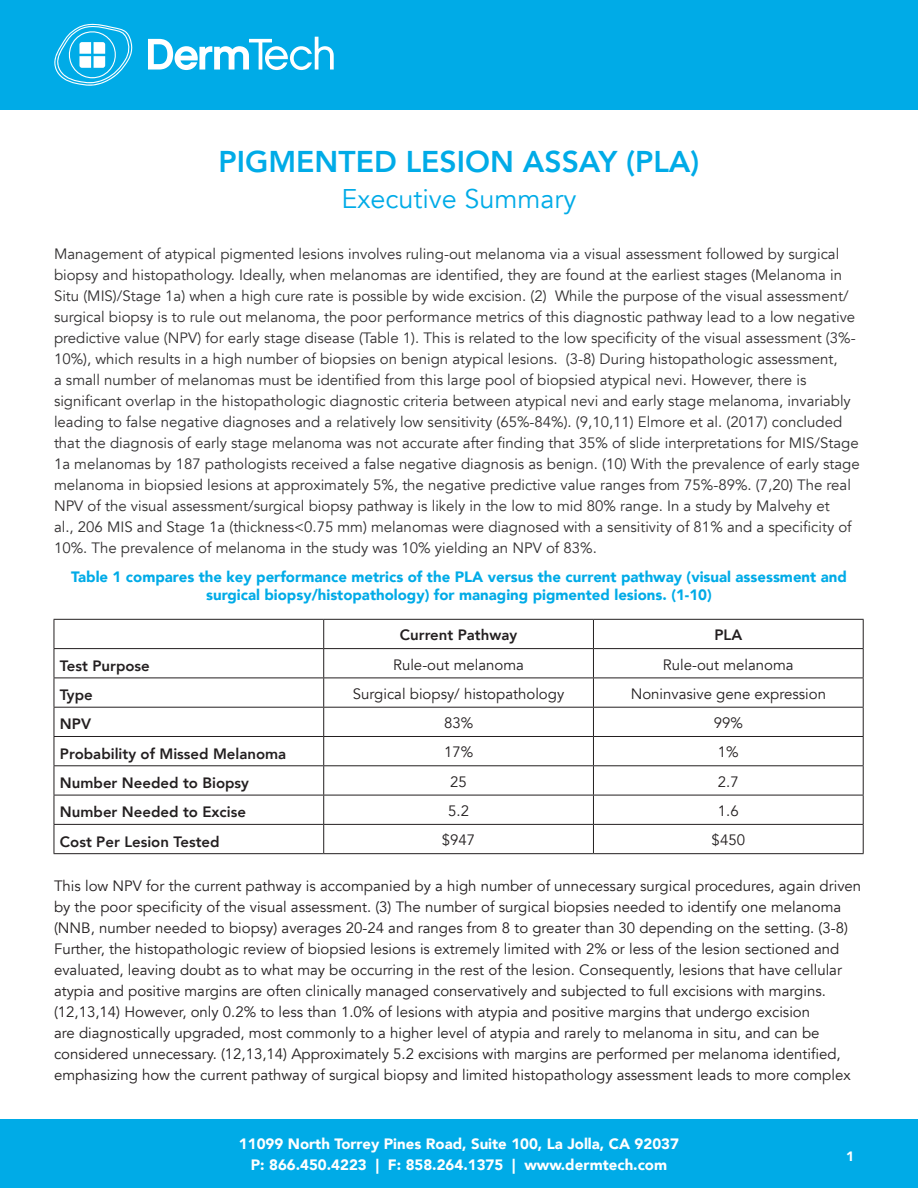
<style>
.page{position:relative;width:918px;height:1188px;background:#fff}
.page>*{position:absolute;margin:0;border:0;box-sizing:border-box;transform-origin:0 0}
.t1{font:800 30px "Avenir";color:#00abe7}
.t2{font:27px "Avenir";color:#00abe7}
.t3{font:15px/21px "Avenir";color:#312f30}
.t4{font:15px/21px "Avenir";color:#231f20}
.t5{font:900 15px/18px "Avenir";color:#00abe7;text-align:center}
.t6{font:800 15px "Avenir";color:#231f20}
.t7{font:900 15px/21px "Avenir";color:#fff;text-align:center}
.t8{font:900 13.5px "Avenir";color:#fff}
</style>
<div class="page">
<div style="left:0;top:1119px;width:918px;height:69px;background:#00abe7"></div>
<div style="left:0;top:0;width:918px;height:109px;background:#00abe7"></div>
<hr style="left:54px;top:619px;width:270px;height:1px;background:#231f20">
<hr style="left:324px;top:619px;width:269px;height:1px;background:#231f20">
<hr style="left:593px;top:619px;width:271px;height:1px;background:#231f20">
<hr style="left:54px;top:648px;width:270px;height:1px;background:#231f20">
<hr style="left:324px;top:648px;width:269px;height:1px;background:#231f20">
<hr style="left:593px;top:648px;width:271px;height:1px;background:#231f20">
<hr style="left:54px;top:678px;width:270px;height:1px;background:#231f20">
<hr style="left:324px;top:678px;width:269px;height:1px;background:#231f20">
<hr style="left:593px;top:678px;width:271px;height:1px;background:#231f20">
<hr style="left:54px;top:707px;width:270px;height:1px;background:#231f20">
<hr style="left:324px;top:707px;width:269px;height:1px;background:#231f20">
<hr style="left:593px;top:707px;width:271px;height:1px;background:#231f20">
<hr style="left:54px;top:736px;width:270px;height:1px;background:#231f20">
<hr style="left:324px;top:736px;width:269px;height:1px;background:#231f20">
<hr style="left:593px;top:736px;width:271px;height:1px;background:#231f20">
<hr style="left:54px;top:765px;width:270px;height:1px;background:#231f20">
<hr style="left:324px;top:765px;width:269px;height:1px;background:#231f20">
<hr style="left:593px;top:765px;width:271px;height:1px;background:#231f20">
<hr style="left:54px;top:795px;width:270px;height:1px;background:#231f20">
<hr style="left:324px;top:795px;width:269px;height:1px;background:#231f20">
<hr style="left:593px;top:795px;width:271px;height:1px;background:#231f20">
<hr style="left:54px;top:824px;width:270px;height:1px;background:#231f20">
<svg style="left:54px;top:620px;width:1px;height:233px"></svg>
<hr style="left:324px;top:824px;width:269px;height:1px;background:#231f20">
<svg style="left:323px;top:620px;width:1px;height:233px"></svg>
<hr style="left:593px;top:824px;width:271px;height:1px;background:#231f20">
<svg style="left:593px;top:620px;width:1px;height:233px"></svg>
<svg style="left:863px;top:620px;width:1px;height:233px"></svg>
<hr style="left:54px;top:853px;width:270px;height:1px;background:#231f20">
<hr style="left:324px;top:853px;width:269px;height:1px;background:#231f20">
<hr style="left:593px;top:853px;width:271px;height:1px;background:#231f20">
<svg style="left:148px;top:37px;width:186px;height:33px"></svg>
<svg style="left:54px;top:23px;width:79px;height:63px"></svg>
<p class="t1" style="left:218px;top:138px;width:483px">PIGMENTED LESION ASSAY (PLA)</p>
<p class="t2" style="left:341px;top:182px;width:237px">Executive Summary</p>
<p class="t3" style="left:54px;top:244px;width:807px">Management of atypical pigmented lesions involves ruling-out melanoma via a visual assessment followed by surgical biopsy and histopathology. Ideally, when melanomas are identified, they are found at the earliest stages (Melanoma in Situ (MIS)/Stage 1a) when a high cure rate is possible by wide excision. (2) While the purpose of the visual assessment/ surgical biopsy is to rule out melanoma, the poor performance metrics of this diagnostic pathway lead to a low negative predictive value (NPV) for early stage disease (Table 1). This is related to the low specificity of the visual assessment (3%- 10%), which results in a high number of biopsies on benign atypical lesions. (3-8) During histopathologic assessment,<br>a small number of melanomas must be identified from this large pool of biopsied atypical nevi. However, there is significant overlap in the histopathologic diagnostic criteria between atypical nevi and early stage melanoma, invariably leading to false negative diagnoses and a relatively low sensitivity (65%-84%). (9,10,11) Elmore et al. (2017) concluded that the diagnosis of early stage melanoma was not accurate after finding that 35% of slide interpretations for MIS/Stage 1a melanomas by 187 pathologists received a false negative diagnosis as benign. (10) With the prevalence of early stage melanoma in biopsied lesions at approximately 5%, the negative predictive value ranges from 75%-89%. (7,20) The real NPV of the visual assessment/surgical biopsy pathway is likely in the low to mid 80% range. In a study by Malvehy et<br>al., 206 MIS and Stage 1a (thickness&lt;0.75 mm) melanomas were diagnosed with a sensitivity of 81% and a specificity of 10%. The prevalence of melanoma in the study was 10% yielding an NPV of 83%.</p>
<p class="t5" style="left:71px;top:567px;width:777px">Table 1 compares the key performance metrics of the PLA versus the current pathway (visual assessment and surgical biopsy/histopathology) for managing pigmented lesions. (1-10)</p>
<p class="t6" style="left:400px;top:623px;width:119px">Current Pathway</p>
<p class="t6" style="left:714px;top:623px;width:29px">PLA</p>
<p class="t6" style="left:60px;top:654px;width:91px">Test Purpose</p>
<p class="t4" style="left:393px;top:654px;width:132px">Rule-out melanoma</p>
<p class="t4" style="left:663px;top:654px;width:132px">Rule-out melanoma</p>
<p class="t6" style="left:60px;top:683px;width:34px">Type</p>
<p class="t4" style="left:353px;top:684px;width:213px">Surgical biopsy/ histopathology</p>
<p class="t4" style="left:631px;top:684px;width:197px">Noninvasive gene expression</p>
<p class="t6" style="left:60px;top:712px;width:33px">NPV</p>
<p class="t4" style="left:444px;top:713px;width:31px">83%</p>
<p class="t4" style="left:714px;top:713px;width:31px">99%</p>
<p class="t6" style="left:60px;top:742px;width:228px">Probability of Missed Melanoma</p>
<p class="t4" style="left:444px;top:742px;width:31px">17%</p>
<p class="t4" style="left:718px;top:742px;width:22px">1%</p>
<p class="t6" style="left:60px;top:771px;width:191px">Number Needed to Biopsy</p>
<p class="t4" style="left:450px;top:771px;width:18px">25</p>
<p class="t4" style="left:718px;top:771px;width:22px">2.7</p>
<p class="t6" style="left:60px;top:800px;width:188px">Number Needed to Excise</p>
<p class="t4" style="left:448px;top:801px;width:22px">5.2</p>
<p class="t4" style="left:718px;top:801px;width:22px">1.6</p>
<p class="t6" style="left:60px;top:830px;width:161px">Cost Per Lesion Tested</p>
<p class="t4" style="left:442px;top:830px;width:35px">$947</p>
<p class="t4" style="left:712px;top:830px;width:35px">$450</p>
<p class="t4" style="left:54px;top:875px;width:809px">This low NPV for the current pathway is accompanied by a high number of unnecessary surgical procedures, again driven by the poor specificity of the visual assessment. (3) The number of surgical biopsies needed to identify one melanoma (NNB, number needed to biopsy) averages 20-24 and ranges from 8 to greater than 30 depending on the setting. (3-8)<br>Further, the histopathologic review of biopsied lesions is extremely limited with 2% or less of the lesion sectioned and evaluated, leaving doubt as to what may be occurring in the rest of the lesion. Consequently, lesions that have cellular atypia and positive margins are often clinically managed conservatively and subjected to full excisions with margins. (12,13,14) However, only 0.2% to less than 1.0% of lesions with atypia and positive margins that undergo excision<br>are diagnostically upgraded, most commonly to a higher level of atypia and rarely to melanoma in situ, and can be considered unnecessary. (12,13,14) Approximately 5.2 excisions with margins are performed per melanoma identified, emphasizing how the current pathway of surgical biopsy and limited histopathology assessment leads to more complex</p>
<p class="t7" style="left:239px;top:1133px;width:442px">11099 North Torrey Pines Road, Suite 100, La Jolla, CA 92037<br>P: 866.450.4223 | F: 858.264.1375 | www.dermtech.com</p>
<p class="t8" style="left:846px;top:1144px;width:9px">1</p>
</div>
